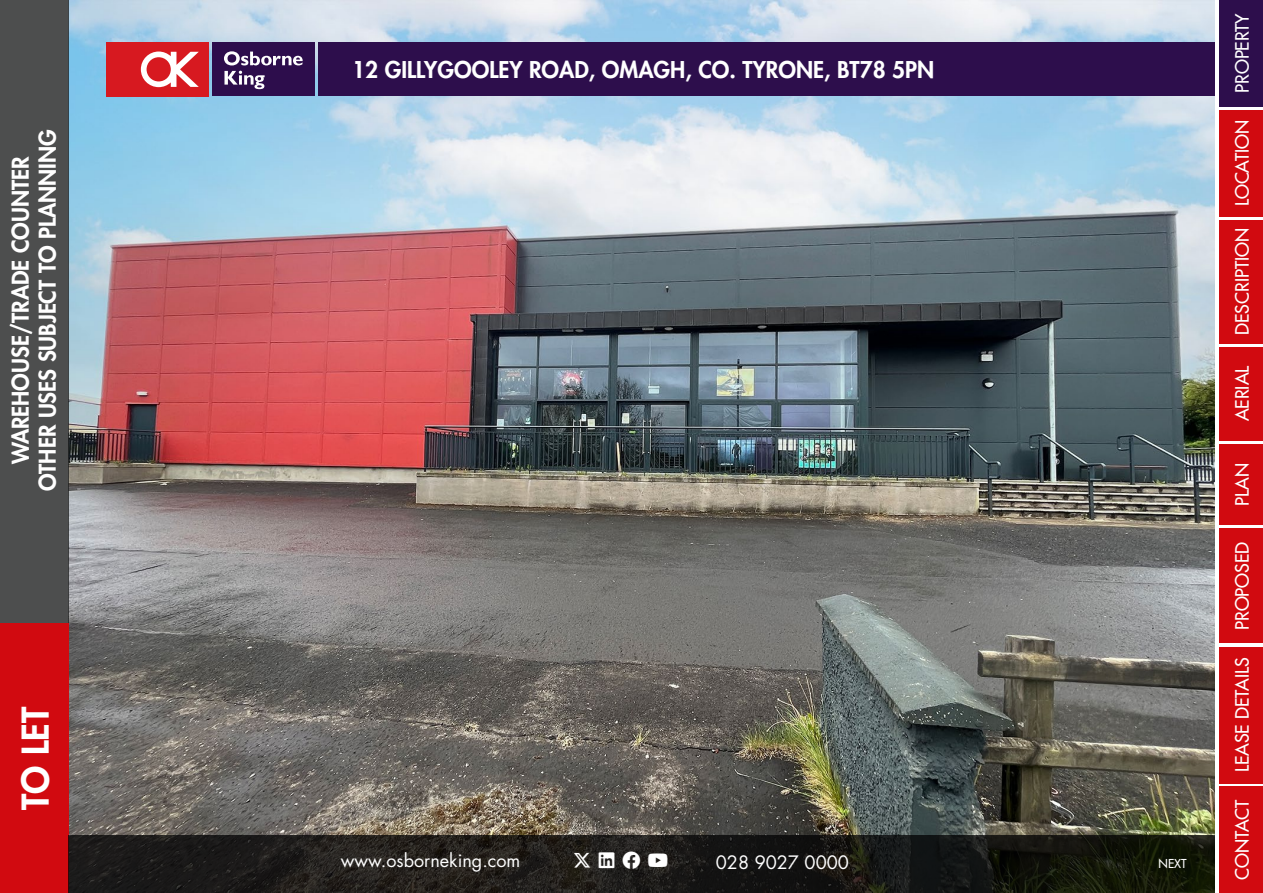
<style>
.page{position:relative;width:1263px;height:893px;background:#fff}
.page>*{position:absolute;margin:0;border:0;box-sizing:border-box;transform-origin:0 0}
.t1{font:800 36px "Futura Std";color:#fff}
.t2{font:800 22.5px/27px "Futura Std";color:#fff;text-align:center}
.t3{font:500 18px "Futura Std";color:#fff}
.t4{font:18px "Futura Std";color:#fff}
.t5{font:18px "Font Awesome 6 Brands";color:#fff}
.t6{font:500 12px "Futura Std";color:#fff}
</style>
<div class="page">
<img style="left:68px;top:0;width:1147px;height:835px">
<div style="left:318px;top:43px;width:896px;height:53px;background:#2d0e4c"></div>
<div style="left:1219px;top:110px;width:44px;height:106px;background:#d10a10"></div>
<div style="left:1219px;top:220px;width:44px;height:123px;background:#d10a10"></div>
<div style="left:1219px;top:647px;width:44px;height:136px;background:#d10a10"></div>
<div style="left:1219px;top:787px;width:44px;height:106px;background:#d10a10"></div>
<div style="left:0;top:0;width:68px;height:623px;background:#4d4e4e"></div>
<div style="left:0;top:623px;width:68px;height:270px;background:#d10a10"></div>
<div style="left:1219px;top:444px;width:44px;height:81px;background:#d10a10"></div>
<div style="left:1219px;top:347px;width:44px;height:93px;background:#d10a10"></div>
<div style="left:1219px;top:528px;width:44px;height:115px;background:#d10a10"></div>
<div style="left:1219px;top:0;width:44px;height:106px;background:#2d0e4c"></div>
<div style="left:212px;top:43px;width:103px;height:53px;background:#2d0d4c"></div>
<svg style="left:224px;top:71px;width:41px;height:18px"></svg>
<svg style="left:224px;top:51px;width:79px;height:14px"></svg>
<div style="left:106px;top:43px;width:102px;height:53px;background:#d71920"></div>
<svg style="left:141px;top:52px;width:58px;height:35px"></svg>
<svg style="left:68px;top:835px;width:1147px;height:58px;background:#1a1a16"></svg>
<svg style="left:574px;top:853px;width:16px;height:15px"></svg>
<svg style="left:623px;top:852px;width:17px;height:17px"></svg>
<svg style="left:648px;top:854px;width:19px;height:13px"></svg>
<svg style="left:599px;top:853px;width:16px;height:16px"></svg>
<p class="t2" style="left:7px;top:491px;width:363px;rotate:-90deg">WAREHOUSE/TRADE COUNTER<br>OTHER USES SUBJECT TO PLANNING</p>
<h1 class="t1" style="left:13px;top:810px;width:105px;rotate:-90deg">TO LET</h1>
<p class="t2" style="left:352px;top:56px;width:583px">12 GILLYGOOLEY ROAD, OMAGH, CO. TYRONE, BT78 5PN</p>
<p class="t4" style="left:341px;top:849px;width:181px">www.osborneking.com</p>
<p class="t5" style="left:648px;top:852px;width:22px">□◆▼◆</p>
<p class="t4" style="left:716px;top:851px;width:135px">028 9027 0000</p>
<p class="t6" style="left:1158px;top:856px;width:30px">NEXT</p>
<p class="t3" style="left:1231px;top:93px;width:82px;rotate:-90deg">PROPERTY</p>
<p class="t3" style="left:1231px;top:206px;width:88px;rotate:-90deg">LOCATION</p>
<p class="t3" style="left:1231px;top:335px;width:109px;rotate:-90deg">DESCRIPTION</p>
<p class="t3" style="left:1231px;top:421px;width:57px;rotate:-90deg">AERIAL</p>
<p class="t3" style="left:1231px;top:506px;width:44px;rotate:-90deg">PLAN</p>
<p class="t3" style="left:1231px;top:630px;width:90px;rotate:-90deg">PROPOSED</p>
<p class="t3" style="left:1231px;top:772px;width:116px;rotate:-90deg">LEASE DETAILS</p>
<p class="t3" style="left:1231px;top:880px;width:82px;rotate:-90deg">CONTACT</p>
</div>
